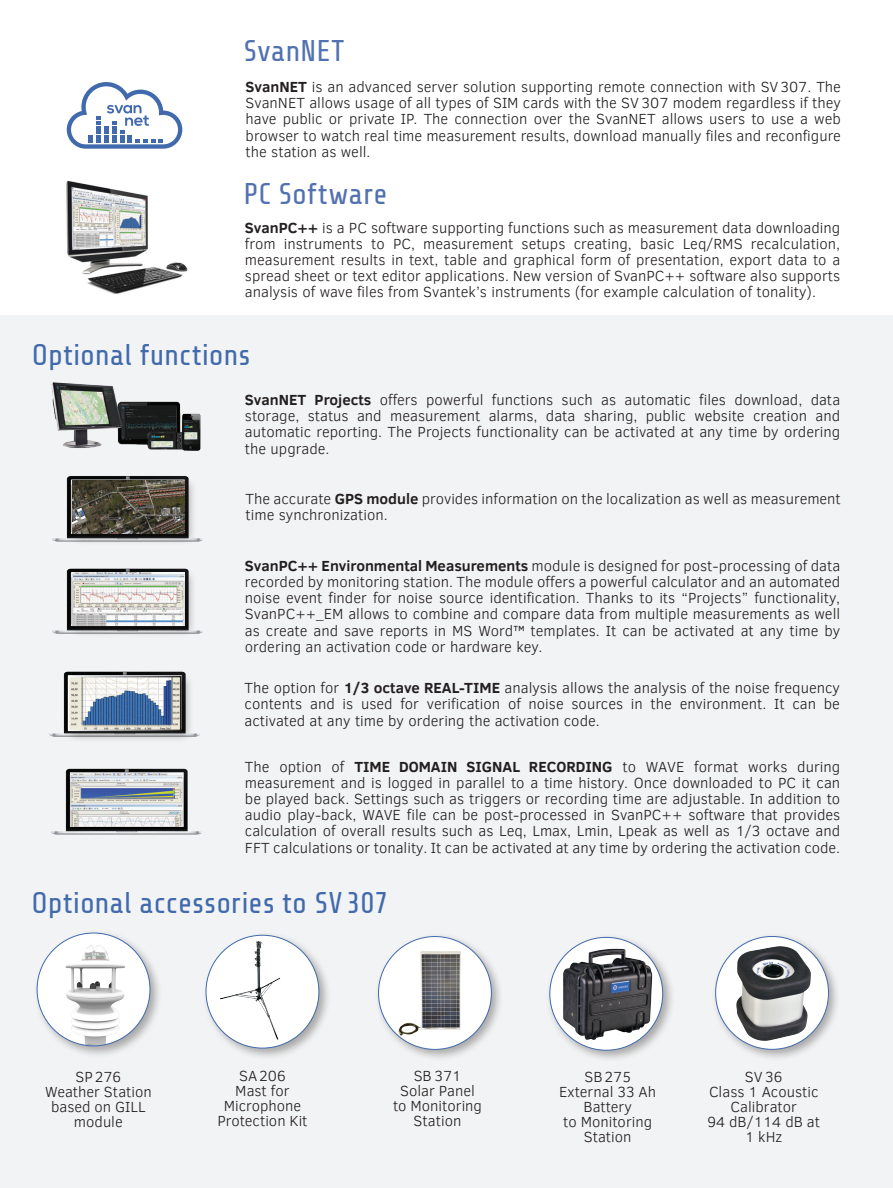
<style>
.page{position:relative;width:893px;height:1188px;background:#fff}
.page>*{position:absolute;margin:0;border:0;box-sizing:border-box;transform-origin:0 0}
.t1{font:30px "Share Tech";letter-spacing:.005em;color:#416aad}
.t2{font:30px "Share Tech";letter-spacing:.005em;color:#5171b1}
.t3{font:300 15px/16.2px "Clear Sans";color:#231f20;text-align:justify}
.s1{font-weight:700}
</style>
<div class="page">
<img style="left:66px;top:180px;width:122px;height:114px">
<div style="left:0;top:315px;width:893px;height:873px;background:#f2f3f4"></div>
<img style="left:52px;top:569px;width:151px;height:65px">
<div style="left:68px;top:568px;width:129px;height:70px;background:#231f20;opacity:.36"></div>
<img style="left:72px;top:572px;width:112px;height:53px">
<img style="left:49px;top:671px;width:151px;height:66px">
<div style="left:64px;top:672px;width:130px;height:72px;background:#231f20;opacity:.36"></div>
<img style="left:71px;top:679px;width:107px;height:49px">
<div style="left:68px;top:676px;width:113px;height:55px;border:2px solid #fff"></div>
<img style="left:51px;top:768px;width:151px;height:67px">
<img style="left:70px;top:773px;width:112px;height:54px">
<div style="left:202px;top:931px;width:129px;height:130px;background:#231f20;opacity:.36"></div>
<div style="left:206px;top:935px;width:113px;height:113px;background:#fff;border-radius:50%"></div>
<div style="left:546px;top:933px;width:129px;height:130px;background:#231f20;opacity:.36"></div>
<div style="left:550px;top:937px;width:113px;height:113px;background:#fff;border-radius:50%"></div>
<div style="left:374px;top:932px;width:130px;height:130px;background:#231f20;opacity:.36"></div>
<div style="left:378px;top:937px;width:113px;height:112px;background:#fff;border-radius:50%"></div>
<img style="left:220px;top:941px;width:46px;height:72px">
<img style="left:563px;top:949px;width:89px;height:91px">
<img style="left:398px;top:952px;width:63px;height:84px">
<div style="left:711px;top:932px;width:130px;height:130px;background:#231f20;opacity:.36"></div>
<div style="left:716px;top:936px;width:112px;height:113px;background:#fff;border-radius:50%"></div>
<img style="left:736px;top:946px;width:75px;height:95px">
<img style="left:52px;top:476px;width:151px;height:66px">
<div style="left:69px;top:476px;width:128px;height:70px;background:#231f20;opacity:.36"></div>
<img style="left:73px;top:480px;width:112px;height:54px">
<div style="left:33px;top:929px;width:130px;height:129px;background:#231f20;opacity:.36"></div>
<div style="left:37px;top:933px;width:113px;height:113px;background:#fff;border-radius:50%"></div>
<img style="left:52px;top:938px;width:85px;height:108px">
<svg style="left:67px;top:82px;width:115px;height:67px"></svg>
<img style="left:51px;top:382px;width:150px;height:69px">
<p class="t2" style="left:244px;top:35px;width:102px">SvanNET</p>
<p class="t3" style="left:246px;top:79px;width:597px"><span class="s1">SvanNET</span> is an advanced server solution supporting remote connection with SV307. The SvanNET allows usage of all types of SIM cards with the SV 307 modem regardless if they have public or private IP. The connection over the SvanNET allows users to use a web browser to watch real time measurement results, download manually files and reconfigure the station as well.</p>
<p class="t2" style="left:243px;top:178px;width:146px">PC Software</p>
<p class="t3" style="left:245px;top:219px;width:597px"><span class="s1">SvanPC++</span> is a PC software supporting functions such as measurement data downloading from instruments to PC, measurement setups creating, basic Leq/RMS recalculation, measurement results in text, table and graphical form of presentation, export data to a spread sheet or text editor applications. New version of SvanPC++ software also supports analysis of wave files from Svantek’s instruments (for example calculation of tonality).</p>
<p class="t1" style="left:32px;top:339px;width:220px">Optional functions</p>
<p class="t3" style="left:245px;top:392px;width:597px"><span class="s1">SvanNET Projects</span> offers powerful functions such as automatic files download, data storage, status and measurement alarms, data sharing, public website creation and automatic reporting. The Projects functionality can be activated at any time by ordering the upgrade.</p>
<p class="t3" style="left:246px;top:491px;width:597px">The accurate <span class="s1">GPS module</span> provides information on the localization as well as measurement time synchronization.</p>
<p class="t3" style="left:245px;top:557px;width:597px"><span class="s1">SvanPC++ Environmental Measurements</span> module is designed for post-processing of data recorded by monitoring station. The module offers a powerful calculator and an automated noise event finder for noise source identification. Thanks to its “Projects” functionality, SvanPC++_EM allows to combine and compare data from multiple measurements as well as create and save reports in MS Word™ templates. It can be activated at any time by ordering an activation code or hardware key.</p>
<p class="t3" style="left:245px;top:680px;width:597px">The option for <span class="s1">1/3 octave REAL-TIME</span> analysis allows the analysis of the noise frequency contents and is used for verification of noise sources in the environment. It can be activated at any time by ordering the activation code.</p>
<p class="t3" style="left:245px;top:758px;width:597px">The option of <span class="s1">TIME DOMAIN SIGNAL RECORDING</span> to WAVE format works during measurement and is logged in parallel to a time history. Once downloaded to PC it can be played back. Settings such as triggers or recording time are adjustable. In addition to audio play-back, WAVE file can be post-processed in SvanPC++ software that provides calculation of overall results such as Leq, Lmax, Lmin, Lpeak as well as 1/3 octave and FFT calculations or tonality. It can be activated at any time by ordering the activation code.</p>
<p class="t1" style="left:32px;top:886px;width:358px">Optional accessories to SV 307</p>
<p class="t3" style="left:76px;top:1068px;width:47px">SP276</p>
<p class="t3" style="left:45px;top:1084px;width:108px;line-height:15px;text-align:center">Weather Station based on GILL module</p>
<p class="t3" style="left:239px;top:1068px;width:48px">SA206</p>
<p class="t3" style="left:217px;top:1084px;width:92px;line-height:15px;text-align:center">Mast for<br>Microphone<br>Protection Kit</p>
<p class="t3" style="left:414px;top:1067px;width:49px">SB 371</p>
<p class="t3" style="left:393px;top:1083px;width:91px;line-height:15px;text-align:center">Solar Panel to Monitoring<br>Station</p>
<p class="t3" style="left:584px;top:1069px;width:48px">SB275</p>
<p class="t3" style="left:559px;top:1085px;width:99px;line-height:15px;text-align:center">External 33 Ah<br>Battery</p>
<p class="t3" style="left:563px;top:1115px;width:91px;line-height:15px;text-align:center">to Monitoring<br>Station</p>
<p class="t3" style="left:745px;top:1068px;width:39px">SV 36</p>
<p class="t3" style="left:709px;top:1084px;width:111px;line-height:15px;text-align:center">Class 1 Acoustic<br>Calibrator</p>
<p class="t3" style="left:707px;top:1113px;width:114px">94 dB/114 dB at</p>
<p class="t3" style="left:745px;top:1128px;width:39px">1 kHz</p>
</div>
